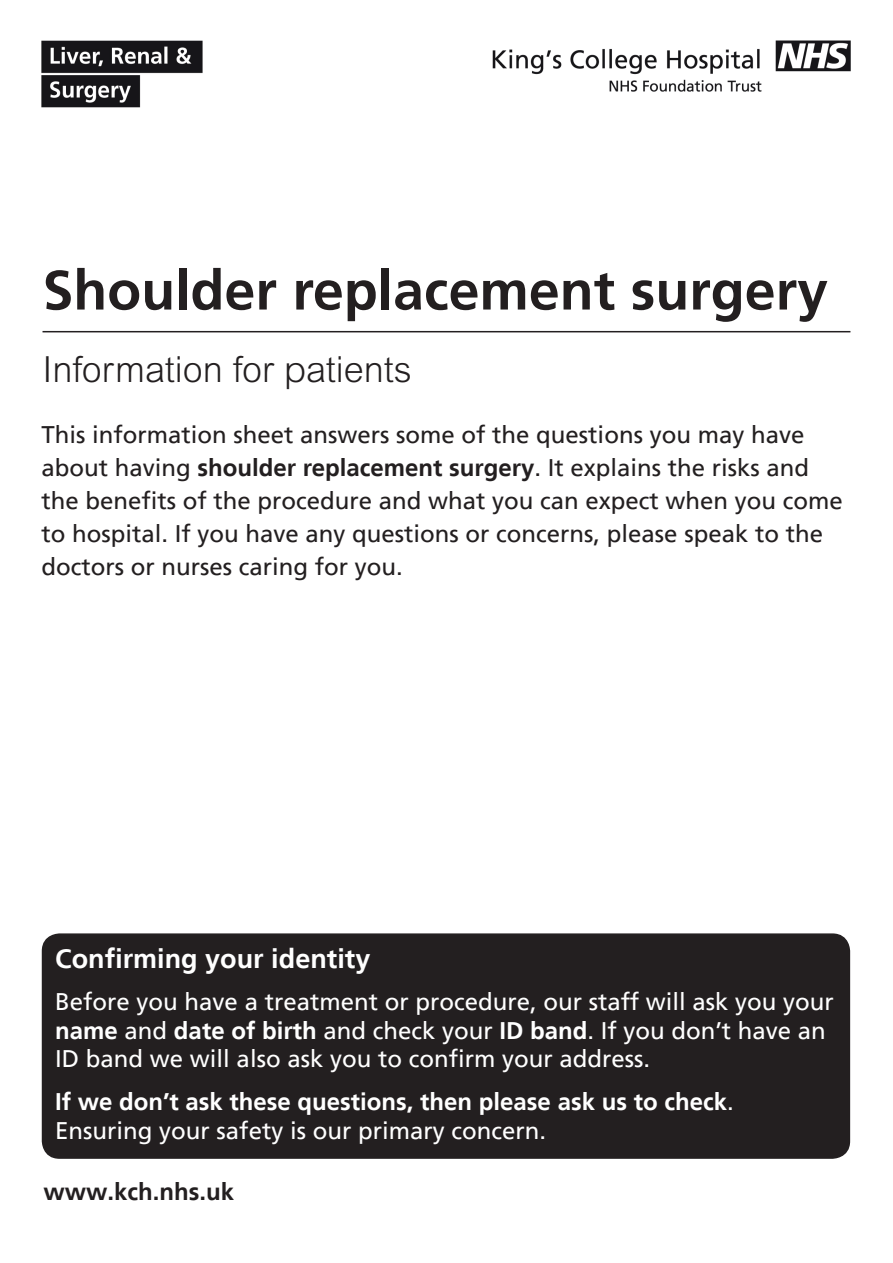
<style>
.page{position:relative;width:893px;height:1263px;background:#fff}
.page>*{position:absolute;margin:0;border:0;box-sizing:border-box;transform-origin:0 0}
.t1{font:700 55.5px "Frutiger";color:#231f20}
.t2{font:300 36px "Arial";color:#231f20}
.t3{font:700 27px "Frutiger";color:#fff}
.t4{font:24px/33px "Frutiger";color:#231f20}
.t5{font:24px/28.8px "Frutiger";color:#fff}
.t6{font:700 24px/28.8px "Frutiger";color:#fff}
.t7{font:700 24px "Frutiger";color:#231f20}
.s1{font-weight:700}
.s2{font-weight:400}
</style>
<div class="page">
<hr style="left:43px;top:331px;width:807px;height:1px;background:#231f20">
<img style="left:41px;top:40px;width:810px;height:68px">
<div style="left:43px;top:934px;width:806px;height:224px;background:#231f20;border-radius:17px"></div>
<div style="left:42px;top:933px;width:808px;height:226px;border:2px solid #231f20;border-radius:17px"></div>
<h1 class="t1" style="left:43px;top:258px;width:787px">Shoulder replacement surgery</h1>
<h2 class="t2" style="left:43px;top:349px;width:371px">Information for patients</h2>
<p class="t4" style="left:41px;top:418px;width:803px">This information sheet answers some of the questions you may have about having <span class="s1">shoulder replacement surgery</span>. It explains the risks and the benefits of the procedure and what you can expect when you come to hospital. If you have any questions or concerns, please speak to the doctors or nurses caring for you.</p>
<p class="t3" style="left:55px;top:942px;width:317px">Confirming your identity</p>
<p class="t5" style="left:55px;top:987px;width:780px">Before you have a treatment or procedure, our staff will ask you your <span class="s1">name</span> and <span class="s1">date of birth</span> and check your <span class="s1">ID band</span>. If you don’t have an<br>ID band we will also ask you to confirm your address.</p>
<p class="t6" style="left:55px;top:1087px;width:680px">If we don’t ask these questions, then please ask us to check<span class="s2">.<br>Ensuring your safety is our primary concern.</span></p>
<p class="t7" style="left:44px;top:1178px;width:192px">www.kch.nhs.uk</p>
</div>
